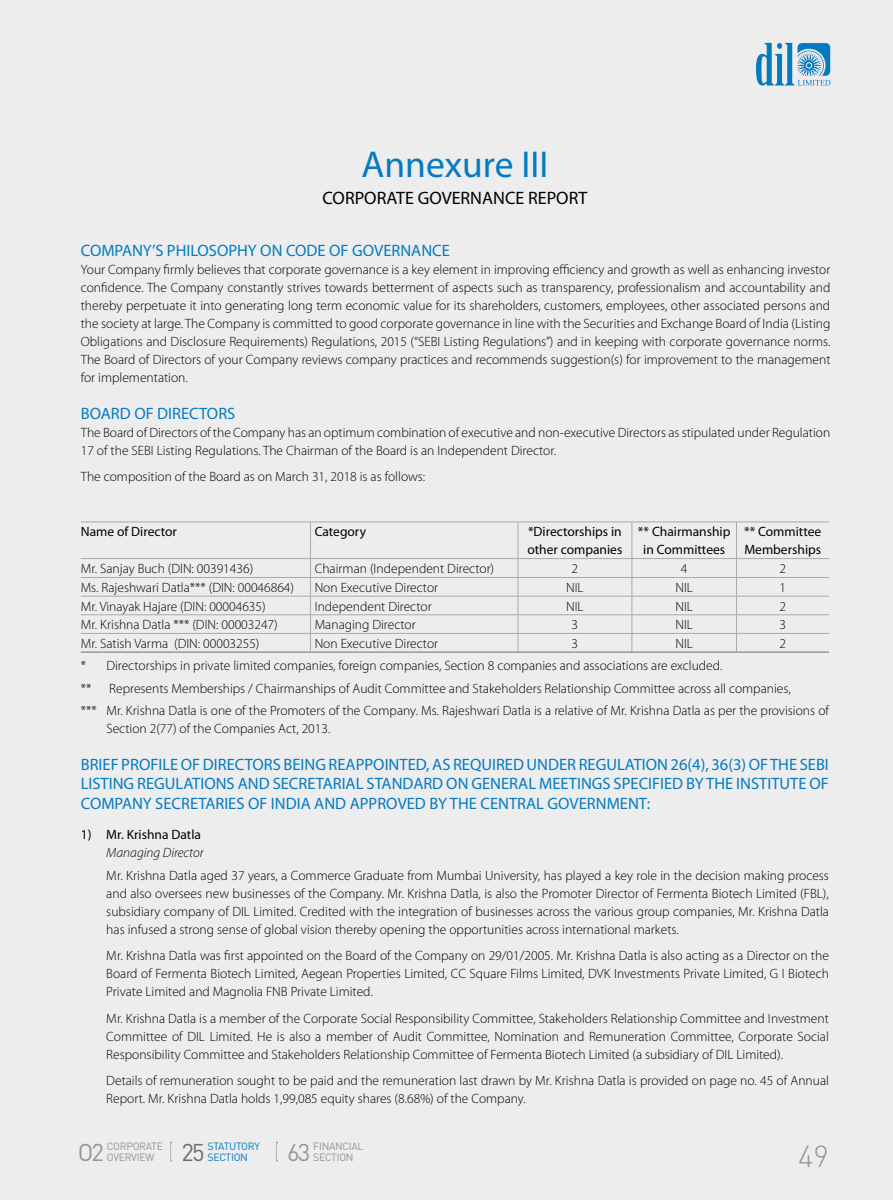
<style>
.page{position:relative;width:893px;height:1200px;background:#fff}
.page>*{position:absolute;margin:0;border:0;box-sizing:border-box;transform-origin:0 0}
.t1{font:37.5px "Myriad Pro";color:#047bc1}
.t2{font:300 30px "DIN Pro";color:#939598}
.t3{font:24px "DIN Pro";color:#939598}
.t4{font:24px "DIN Pro";color:#6d6e71}
.t5{font:18px "Myriad Pro";color:#000}
.t6{font:16.5px/19.5px "Myriad Pro";color:#047bc1;text-align:justify}
.t7{font:300 13.5px/18px "Myriad Pro";color:#000;text-align:justify}
.t8{font:13.5px/18px "Myriad Pro";color:#000}
.t9{font:italic 300 13.5px "Myriad Pro";color:#000}
.t10{font:10.5px "DIN Pro";letter-spacing:-.03em;color:#939598}
.t11{font:10.5px "DIN Pro";letter-spacing:-.03em;color:#047bc1}
</style>
<div class="page">
<div style="left:0;top:0;width:893px;height:1199px;background:#ededee"></div>
<svg style="left:756px;top:43px;width:74px;height:42px"></svg>
<svg style="left:170px;top:1141px;width:2px;height:20px"></svg>
<svg style="left:276px;top:1141px;width:1px;height:20px"></svg>
<hr style="left:310px;top:522px;width:1px;height:36px;background:#a7a9ac">
<hr style="left:518px;top:522px;width:1px;height:36px;background:#a7a9ac">
<hr style="left:631px;top:522px;width:1px;height:36px;background:#a7a9ac">
<hr style="left:736px;top:522px;width:1px;height:36px;background:#a7a9ac">
<hr style="left:81px;top:558px;width:229px;height:1px;background:#a7a9ac">
<hr style="left:310px;top:558px;width:208px;height:1px;background:#a7a9ac">
<hr style="left:518px;top:558px;width:114px;height:1px;background:#a7a9ac">
<hr style="left:632px;top:558px;width:104px;height:1px;background:#a7a9ac">
<hr style="left:736px;top:558px;width:93px;height:1px;background:#a7a9ac">
<hr style="left:81px;top:577px;width:229px;height:1px;background:#a7a9ac">
<hr style="left:310px;top:577px;width:208px;height:1px;background:#a7a9ac">
<hr style="left:518px;top:577px;width:114px;height:1px;background:#a7a9ac">
<hr style="left:632px;top:577px;width:104px;height:1px;background:#a7a9ac">
<hr style="left:736px;top:577px;width:93px;height:1px;background:#a7a9ac">
<hr style="left:81px;top:595px;width:229px;height:1px;background:#a7a9ac">
<hr style="left:310px;top:595px;width:208px;height:1px;background:#a7a9ac">
<hr style="left:518px;top:595px;width:114px;height:1px;background:#a7a9ac">
<hr style="left:632px;top:595px;width:104px;height:1px;background:#a7a9ac">
<hr style="left:736px;top:595px;width:93px;height:1px;background:#a7a9ac">
<hr style="left:81px;top:614px;width:229px;height:1px;background:#a7a9ac">
<hr style="left:310px;top:614px;width:208px;height:1px;background:#a7a9ac">
<hr style="left:518px;top:614px;width:114px;height:1px;background:#a7a9ac">
<hr style="left:632px;top:614px;width:104px;height:1px;background:#a7a9ac">
<hr style="left:736px;top:614px;width:93px;height:1px;background:#a7a9ac">
<hr style="left:81px;top:633px;width:229px;height:1px;background:#a7a9ac">
<hr style="left:310px;top:633px;width:208px;height:1px;background:#a7a9ac">
<svg style="left:310px;top:559px;width:1px;height:92px"></svg>
<hr style="left:518px;top:633px;width:114px;height:1px;background:#a7a9ac">
<svg style="left:518px;top:559px;width:1px;height:92px"></svg>
<hr style="left:632px;top:633px;width:104px;height:1px;background:#a7a9ac">
<svg style="left:631px;top:559px;width:1px;height:92px"></svg>
<hr style="left:736px;top:633px;width:93px;height:1px;background:#a7a9ac">
<svg style="left:736px;top:559px;width:1px;height:92px"></svg>
<hr style="left:81px;top:521px;width:229px;height:1px;background:#a7a9ac">
<hr style="left:310px;top:521px;width:208px;height:1px;background:#a7a9ac">
<hr style="left:518px;top:521px;width:114px;height:1px;background:#a7a9ac">
<hr style="left:632px;top:521px;width:104px;height:1px;background:#a7a9ac">
<hr style="left:736px;top:521px;width:93px;height:1px;background:#a7a9ac">
<hr style="left:81px;top:651px;width:229px;height:1px;background:#6d6e71">
<hr style="left:310px;top:651px;width:208px;height:1px;background:#6d6e71">
<hr style="left:518px;top:651px;width:114px;height:1px;background:#6d6e71">
<hr style="left:632px;top:651px;width:104px;height:1px;background:#6d6e71">
<hr style="left:736px;top:651px;width:93px;height:1px;background:#6d6e71">
<h1 class="t1" style="left:362px;top:141px;width:188px">Annexure III</h1>
<h3 class="t5" style="left:323px;top:186px;width:266px">CORPORATE GOVERNANCE REPORT</h3>
<p class="t6" style="left:81px;top:241px;width:371px">COMPANY’S PHILOSOPHY ON CODE OF GOVERNANCE</p>
<p class="t7" style="left:81px;top:261px;width:751px">Your Company firmly believes that corporate governance is a key element in improving efficiency and growth as well as enhancing investor confidence. The Company constantly strives towards betterment of aspects such as transparency, professionalism and accountability and thereby perpetuate it into generating long term economic value for its shareholders, customers, employees, other associated persons and the society at large. The Company is committed to good corporate governance in line with the Securities and Exchange Board of India (Listing Obligations and Disclosure Requirements) Regulations, 2015 (“SEBI Listing Regulations”) and in keeping with corporate governance norms.<br>The Board of Directors of your Company reviews company practices and recommends suggestion(s) for improvement to the management for implementation.</p>
<p class="t6" style="left:81px;top:403px;width:156px">BOARD OF DIRECTORS</p>
<p class="t7" style="left:81px;top:423px;width:751px">The Board of Directors of the Company has an optimum combination of executive and non-executive Directors as stipulated under Regulation<br>17 of the SEBI Listing Regulations. The Chairman of the Board is an Independent Director.</p>
<p class="t7" style="left:81px;top:468px;width:346px">The composition of the Board as on March 31, 2018 is as follows:</p>
<p class="t8" style="left:81px;top:522px;width:98px">Name of Director</p>
<p class="t8" style="left:315px;top:522px;width:53px">Category</p>
<p class="t8" style="left:527px;top:522px;width:96px">*Directorships in other companies</p>
<p class="t8" style="left:638px;top:522px;width:94px;text-align:center">** Chairmanship in Committees</p>
<p class="t8" style="left:744px;top:522px;width:79px">** Committee<br>Memberships</p>
<p class="t7" style="left:81px;top:559px;width:174px">Mr. Sanjay Buch (DIN: 00391436)</p>
<p class="t7" style="left:315px;top:559px;width:181px">Chairman (Independent Director)</p>
<p class="t7" style="left:572px;top:559px;width:8px">2</p>
<p class="t7" style="left:681px;top:559px;width:8px">4</p>
<p class="t7" style="left:779px;top:559px;width:8px">2</p>
<p class="t7" style="left:81px;top:578px;width:215px">Ms. Rajeshwari Datla*** (DIN: 00046864)</p>
<p class="t7" style="left:315px;top:578px;width:125px">Non Executive Director</p>
<p class="t7" style="left:566px;top:578px;width:19px">NIL</p>
<p class="t7" style="left:675px;top:578px;width:19px">NIL</p>
<p class="t7" style="left:779px;top:578px;width:8px">1</p>
<p class="t7" style="left:81px;top:597px;width:186px">Mr. Vinayak Hajare (DIN: 00004635)</p>
<p class="t7" style="left:315px;top:597px;width:119px">Independent Director</p>
<p class="t7" style="left:566px;top:597px;width:19px">NIL</p>
<p class="t7" style="left:675px;top:597px;width:19px">NIL</p>
<p class="t7" style="left:779px;top:597px;width:8px">2</p>
<p class="t7" style="left:81px;top:615px;width:198px">Mr. Krishna Datla *** (DIN: 00003247)</p>
<p class="t7" style="left:315px;top:615px;width:103px">Managing Director</p>
<p class="t7" style="left:572px;top:615px;width:8px">3</p>
<p class="t7" style="left:675px;top:615px;width:19px">NIL</p>
<p class="t7" style="left:779px;top:615px;width:8px">3</p>
<p class="t7" style="left:81px;top:634px;width:180px">Mr. Satish Varma (DIN: 00003255)</p>
<p class="t7" style="left:315px;top:634px;width:125px">Non Executive Director</p>
<p class="t7" style="left:572px;top:634px;width:8px">3</p>
<p class="t7" style="left:675px;top:634px;width:19px">NIL</p>
<p class="t7" style="left:779px;top:634px;width:8px">2</p>
<p class="t7" style="left:81px;top:655px;width:643px;line-height:22.2px">* Directorships in private limited companies, foreign companies, Section 8 companies and associations are excluded. **</p>
<p class="t7" style="left:81px;top:677px;width:750px;line-height:22.2px;text-indent:28px">Represents Memberships / Chairmanships of Audit Committee and Stakeholders Relationship Committee across all companies,<br>*** Mr. Krishna Datla is one of the Promoters of the Company. Ms. Rajeshwari Datla is a relative of Mr. Krishna Datla as per the provisions of</p>
<p class="t7" style="left:106px;top:719px;width:226px">Section 2(77) of the Companies Act, 2013.</p>
<p class="t6" style="left:81px;top:753px;width:750px">BRIEF PROFILE OF DIRECTORS BEING REAPPOINTED, AS REQUIRED UNDER REGULATION 26(4), 36(3) OF THE SEBI LISTING REGULATIONS AND SECRETARIAL STANDARD ON GENERAL MEETINGS SPECIFIED BY THE INSTITUTE OF COMPANY SECRETARIES OF INDIA AND APPROVED BY THE CENTRAL GOVERNMENT:</p>
<p class="t8" style="left:81px;top:825px;width:122px">1) Mr. Krishna Datla</p>
<p class="t9" style="left:106px;top:845px;width:99px">Managing Director</p>
<p class="t7" style="left:106px;top:866px;width:724px">Mr. Krishna Datla aged 37 years, a Commerce Graduate from Mumbai University, has played a key role in the decision making process and also oversees new businesses of the Company. Mr. Krishna Datla, is also the Promoter Director of Fermenta Biotech Limited (FBL), subsidiary company of DIL Limited. Credited with the integration of businesses across the various group companies, Mr. Krishna Datla has infused a strong sense of global vision thereby opening the opportunities across international markets.</p>
<p class="t7" style="left:106px;top:946px;width:724px">Mr. Krishna Datla was first appointed on the Board of the Company on 29/01/2005. Mr. Krishna Datla is also acting as a Director on the Board of Fermenta Biotech Limited, Aegean Properties Limited, CC Square Films Limited, DVK Investments Private Limited, G I Biotech Private Limited and Magnolia FNB Private Limited.</p>
<p class="t7" style="left:106px;top:1009px;width:724px">Mr. Krishna Datla is a member of the Corporate Social Responsibility Committee, Stakeholders Relationship Committee and Investment Committee of DIL Limited. He is also a member of Audit Committee, Nomination and Remuneration Committee, Corporate Social Responsibility Committee and Stakeholders Relationship Committee of Fermenta Biotech Limited (a subsidiary of DIL Limited).</p>
<p class="t7" style="left:106px;top:1071px;width:724px">Details of remuneration sought to be paid and the remuneration last drawn by Mr. Krishna Datla is provided on page no. 45 of Annual<br>Report. Mr. Krishna Datla holds 1,99,085 equity shares (8.68%) of the Company.</p>
<p class="t10" style="left:107px;top:1139px;width:58px">CORPORATE</p>
<h3 class="t3" style="left:78px;top:1135px;width:28px">O2</h3>
<p class="t10" style="left:107px;top:1149px;width:49px">OVERVIEW</p>
<p class="t11" style="left:208px;top:1139px;width:54px">STATUTORY</p>
<h3 class="t4" style="left:181px;top:1135px;width:25px">25</h3>
<p class="t11" style="left:208px;top:1149px;width:42px">SECTION</p>
<p class="t10" style="left:313px;top:1139px;width:52px">FINANCIAL</p>
<h3 class="t3" style="left:287px;top:1135px;width:25px">63</h3>
<p class="t10" style="left:313px;top:1149px;width:42px">SECTION</p>
<h2 class="t2" style="left:798px;top:1135px;width:32px">49</h2>
</div>
